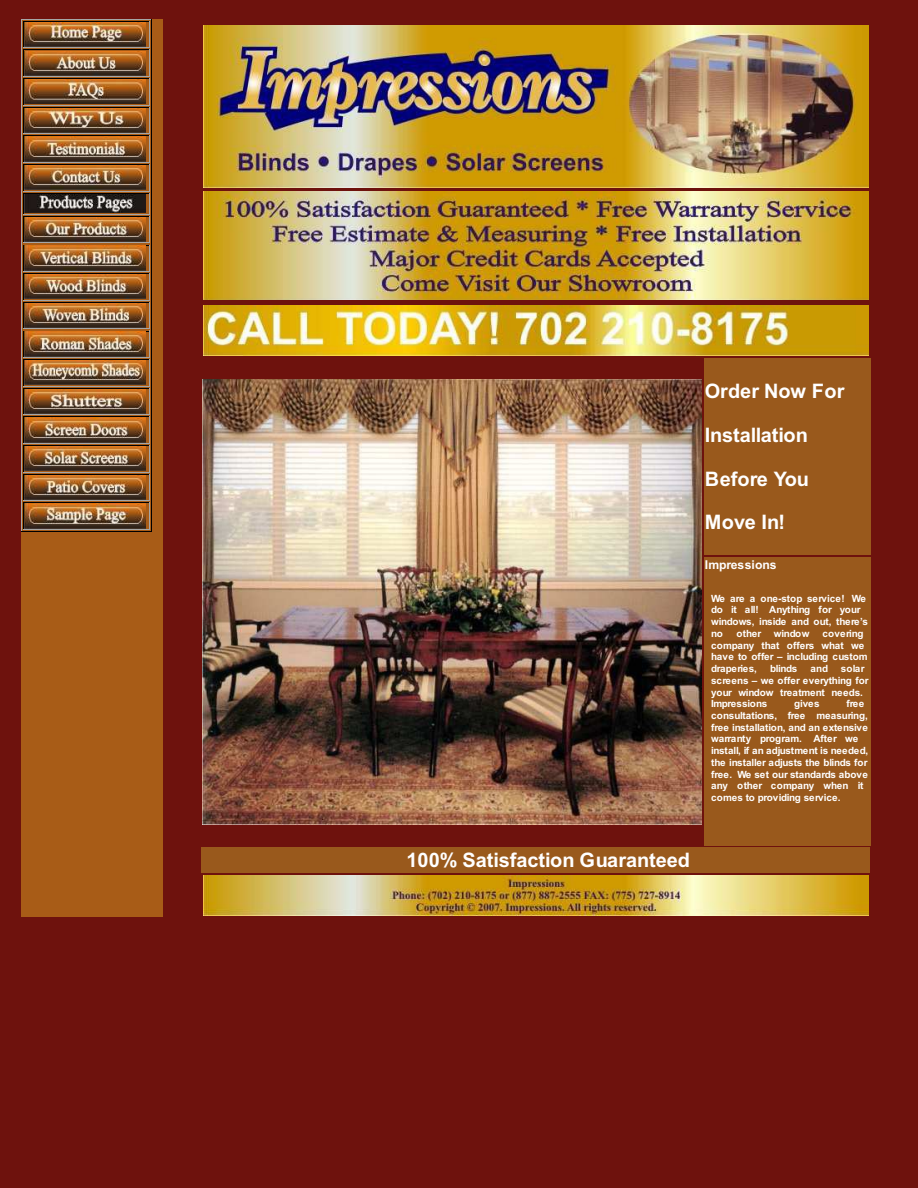
<style>
.page{position:relative;width:918px;height:1188px;background:#6e120d}
.page>*{position:absolute;margin:0;border:0;box-sizing:border-box;transform-origin:0 0}
.t1{font:700 19.95px/43.7px "Arial";color:#fff}
.t2{font:700 12.15px "Arial";color:#fff}
.t3{font:700 9.9px/11.7px "Arial";letter-spacing:-.01em;color:#fff}
.t4{font:700 9.9px/11.7px "Arial";letter-spacing:-.03em;color:#fff}
</style>
<div class="page">
<div style="left:21px;top:19px;width:142px;height:898px;background:#a85c17"></div>
<hr style="left:21px;top:19px;width:131px;height:1px;background:#a6a6a6">
<hr style="left:21px;top:19px;width:1px;height:513px;background:#a6a6a6">
<hr style="left:151px;top:19px;width:1px;height:512px;background:#000">
<hr style="left:21px;top:531px;width:131px;height:1px;background:#000">
<hr style="left:23px;top:21px;width:127px;height:1px;background:#000">
<hr style="left:23px;top:47px;width:127px;height:1px;background:#a6a6a6">
<hr style="left:23px;top:50px;width:127px;height:1px;background:#000">
<hr style="left:23px;top:76px;width:127px;height:1px;background:#a6a6a6">
<hr style="left:23px;top:78px;width:127px;height:1px;background:#000">
<hr style="left:23px;top:105px;width:127px;height:1px;background:#a6a6a6">
<hr style="left:23px;top:107px;width:127px;height:1px;background:#000">
<hr style="left:23px;top:134px;width:127px;height:1px;background:#a6a6a6">
<hr style="left:23px;top:136px;width:127px;height:1px;background:#000">
<hr style="left:23px;top:162px;width:127px;height:1px;background:#a6a6a6">
<hr style="left:23px;top:164px;width:127px;height:1px;background:#000">
<hr style="left:23px;top:191px;width:127px;height:1px;background:#a6a6a6">
<hr style="left:23px;top:193px;width:127px;height:1px;background:#000">
<hr style="left:23px;top:214px;width:127px;height:1px;background:#a6a6a6">
<hr style="left:23px;top:216px;width:127px;height:1px;background:#000">
<hr style="left:23px;top:243px;width:127px;height:1px;background:#a6a6a6">
<hr style="left:23px;top:245px;width:127px;height:1px;background:#000">
<hr style="left:23px;top:271px;width:127px;height:1px;background:#a6a6a6">
<hr style="left:23px;top:273px;width:127px;height:1px;background:#000">
<hr style="left:23px;top:300px;width:127px;height:1px;background:#a6a6a6">
<hr style="left:23px;top:302px;width:127px;height:1px;background:#000">
<hr style="left:23px;top:329px;width:127px;height:1px;background:#a6a6a6">
<hr style="left:23px;top:331px;width:127px;height:1px;background:#000">
<hr style="left:23px;top:357px;width:127px;height:1px;background:#a6a6a6">
<hr style="left:23px;top:359px;width:127px;height:1px;background:#000">
<hr style="left:23px;top:386px;width:127px;height:1px;background:#a6a6a6">
<hr style="left:23px;top:388px;width:127px;height:1px;background:#000">
<hr style="left:23px;top:415px;width:127px;height:1px;background:#a6a6a6">
<hr style="left:23px;top:417px;width:127px;height:1px;background:#000">
<hr style="left:23px;top:443px;width:127px;height:1px;background:#a6a6a6">
<hr style="left:23px;top:445px;width:127px;height:1px;background:#000">
<hr style="left:23px;top:472px;width:127px;height:1px;background:#a6a6a6">
<hr style="left:23px;top:474px;width:127px;height:1px;background:#000">
<hr style="left:23px;top:500px;width:127px;height:1px;background:#a6a6a6">
<hr style="left:23px;top:503px;width:127px;height:1px;background:#000">
<svg style="left:23px;top:22px;width:1px;height:507px"></svg>
<svg style="left:149px;top:21px;width:1px;height:508px"></svg>
<hr style="left:23px;top:529px;width:127px;height:1px;background:#a6a6a6">
<img style="left:24px;top:22px;width:122px;height:25px">
<img style="left:24px;top:51px;width:122px;height:24px">
<img style="left:24px;top:80px;width:122px;height:24px">
<img style="left:24px;top:108px;width:122px;height:25px">
<img style="left:24px;top:137px;width:122px;height:24px">
<img style="left:24px;top:166px;width:122px;height:24px">
<img style="left:24px;top:194px;width:122px;height:19px">
<img style="left:24px;top:217px;width:122px;height:25px">
<img style="left:24px;top:246px;width:122px;height:24px">
<img style="left:24px;top:275px;width:122px;height:24px">
<img style="left:24px;top:303px;width:122px;height:24px">
<img style="left:24px;top:332px;width:122px;height:24px">
<img style="left:24px;top:361px;width:122px;height:24px">
<img style="left:24px;top:389px;width:122px;height:25px">
<img style="left:24px;top:418px;width:122px;height:24px">
<img style="left:24px;top:447px;width:122px;height:24px">
<img style="left:24px;top:475px;width:122px;height:24px">
<img style="left:24px;top:504px;width:122px;height:24px">
<div style="left:704px;top:358px;width:166px;height:197px;background:#99591c"></div>
<div style="left:704px;top:557px;width:166px;height:288px;background:#99591c"></div>
<div style="left:202px;top:847px;width:668px;height:26px;background:#99591c"></div>
<img style="left:203px;top:26px;width:666px;height:162px">
<img style="left:203px;top:191px;width:666px;height:109px">
<img style="left:203px;top:305px;width:666px;height:51px">
<img style="left:202px;top:379px;width:500px;height:446px">
<img style="left:203px;top:875px;width:666px;height:40px">
<h1 class="t1" style="left:705px;top:371px;width:141px">Order Now For<br>Installation</h1>
<h1 class="t1" style="left:705px;top:459px;width:106px">Before You<br>Move In!</h1>
<p class="t2" style="left:705px;top:560px;width:73px">Impressions</p>
<p class="t4" style="left:711px;top:593px;width:158px">We are a one-stop service! We do it all! Anything for your windows, inside and out, there’s no</p>
<p class="t3" style="left:711px;top:628px;width:158px;text-indent:111px">covering company that offers what we have to offer – including custom draperies,</p>
<p class="t3" style="left:736px;top:628px;width:26px">other</p>
<p class="t3" style="left:774px;top:628px;width:37px">window</p>
<p class="t3" style="left:711px;top:664px;width:159px;text-indent:130px">solar screens – we offer everything for your window treatment needs.<br>Impressions</p>
<p class="t3" style="left:770px;top:664px;width:29px">blinds</p>
<p class="t3" style="left:811px;top:664px;width:19px">and</p>
<p class="t3" style="left:711px;top:699px;width:159px;text-indent:135px">free consultations, free measuring, free installation, and an extensive warranty program. After we install, if an adjustment is needed, the installer adjusts the blinds for free. We set our standards above any other company when it comes to providing service.</p>
<p class="t3" style="left:794px;top:699px;width:27px">gives</p>
<h1 class="t1" style="left:407px;top:840px;width:285px">100% Satisfaction Guaranteed</h1>
</div>
